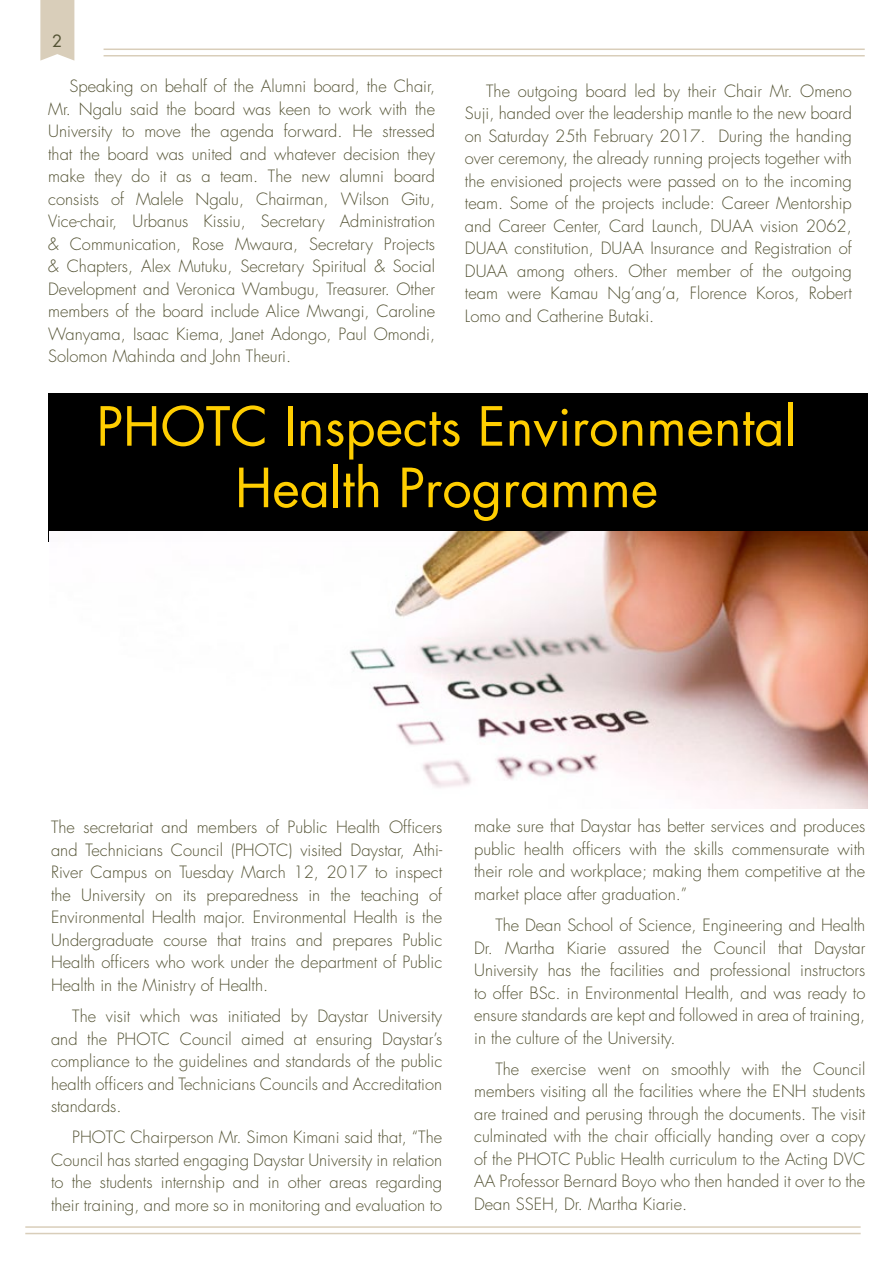
<style>
.page{position:relative;width:893px;height:1263px;background:#fff}
.page>*{position:absolute;margin:0;border:0;box-sizing:border-box;transform-origin:0 0}
.t1{font:52.5px/61.5px "Futura";color:#ffce00;text-align:center}
.t2{font:300 16.5px/22.5px "Futura";color:#545334;text-align:justify}
.t3{font:16.5px "Futura";color:#545334}
</style>
<div class="page">
<hr style="left:104px;top:55px;width:761px;height:1px;background:#d9ceba">
<hr style="left:104px;top:49px;width:761px;height:1px;background:#d9ceba">
<hr style="left:25px;top:1226px;width:836px;height:2px;background:#d9ceba">
<hr style="left:25px;top:1233px;width:836px;height:1px;background:#d9ceba">
<svg style="left:40px;top:0;width:34px;height:61px"></svg>
<div style="left:48px;top:393px;width:819px;height:148px;background:#000"></div>
<img style="left:50px;top:531px;width:817px;height:277px">
<p class="t3" style="left:52px;top:30px;width:12px">2</p>
<p class="t2" style="left:48px;top:76px;width:388px;text-indent:21px">Speaking on behalf of the Alumni board, the Chair, Mr. Ngalu said the board was keen to work with the University to move the agenda forward. He stressed that the board was united and whatever decision they make they do it as a team. The new alumni board consists of Malele Ngalu, Chairman, Wilson Gitu, Vice-chair, Urbanus Kissiu, Secretary Administration &amp; Communication, Rose Mwaura, Secretary Projects &amp; Chapters, Alex Mutuku, Secretary Spiritual &amp; Social Development and Veronica Wambugu, Treasurer. Other members of the board include Alice Mwangi, Caroline Wanyama, Isaac Kiema, Janet Adongo, Paul Omondi, Solomon Mahinda and John Theuri.</p>
<p class="t2" style="left:465px;top:80px;width:388px;text-indent:21px">The outgoing board led by their Chair Mr. Omeno Suji, handed over the leadership mantle to the new board on Saturday 25th February 2017. During the handing over ceremony, the already running projects together with the envisioned projects were passed on to the incoming team. Some of the projects include: Career Mentorship and Career Center, Card Launch, DUAA vision 2062, DUAA constitution, DUAA Insurance and Registration of DUAA among others. Other member of the outgoing team were Kamau Ng’ang’a, Florence Koros, Robert Lomo and Catherine Butaki.</p>
<h1 class="t1" style="left:97px;top:396px;width:701px">PHOTC Inspects Environmental<br>Health Programme</h1>
<p class="t2" style="left:51px;top:817px;width:393px">The secretariat and members of Public Health Officers and Technicians Council (PHOTC) visited Daystar, Athi-River Campus on Tuesday March 12, 2017 to inspect the University on its preparedness in the teaching of Environmental Health major. Environmental Health is the Undergraduate course that trains and prepares Public Health officers who work under the department of Public Health in the Ministry of Health.</p>
<p class="t2" style="left:51px;top:1005px;width:393px;text-indent:21px">The visit which was initiated by Daystar University and the PHOTC Council aimed at ensuring Daystar’s compliance to the guidelines and standards of the public health officers and Technicians Councils and Accreditation standards.</p>
<p class="t2" style="left:51px;top:1126px;width:393px;text-indent:21px">PHOTC Chairperson Mr. Simon Kimani said that, “The Council has started engaging Daystar University in relation to the students internship and in other areas regarding their training, and more so in monitoring and evaluation to</p>
<p class="t2" style="left:474px;top:816px;width:393px">make sure that Daystar has better services and produces public health officers with the skills commensurate with their role and workplace; making them competitive at the market place after graduation.”</p>
<p class="t2" style="left:474px;top:914px;width:393px;text-indent:21px">The Dean School of Science, Engineering and Health Dr. Martha Kiarie assured the Council that Daystar University has the facilities and professional instructors to offer BSc. in Environmental Health, and was ready to ensure standards are kept and followed in area of training, in the culture of the University.</p>
<p class="t2" style="left:474px;top:1058px;width:393px;text-indent:21px">The exercise went on smoothly with the Council members visiting all the facilities where the ENH students are trained and perusing through the documents. The visit culminated with the chair officially handing over a copy of the PHOTC Public Health curriculum to the Acting DVC AA Professor Bernard Boyo who then handed it over to the Dean SSEH, Dr. Martha Kiarie.</p>
</div>
